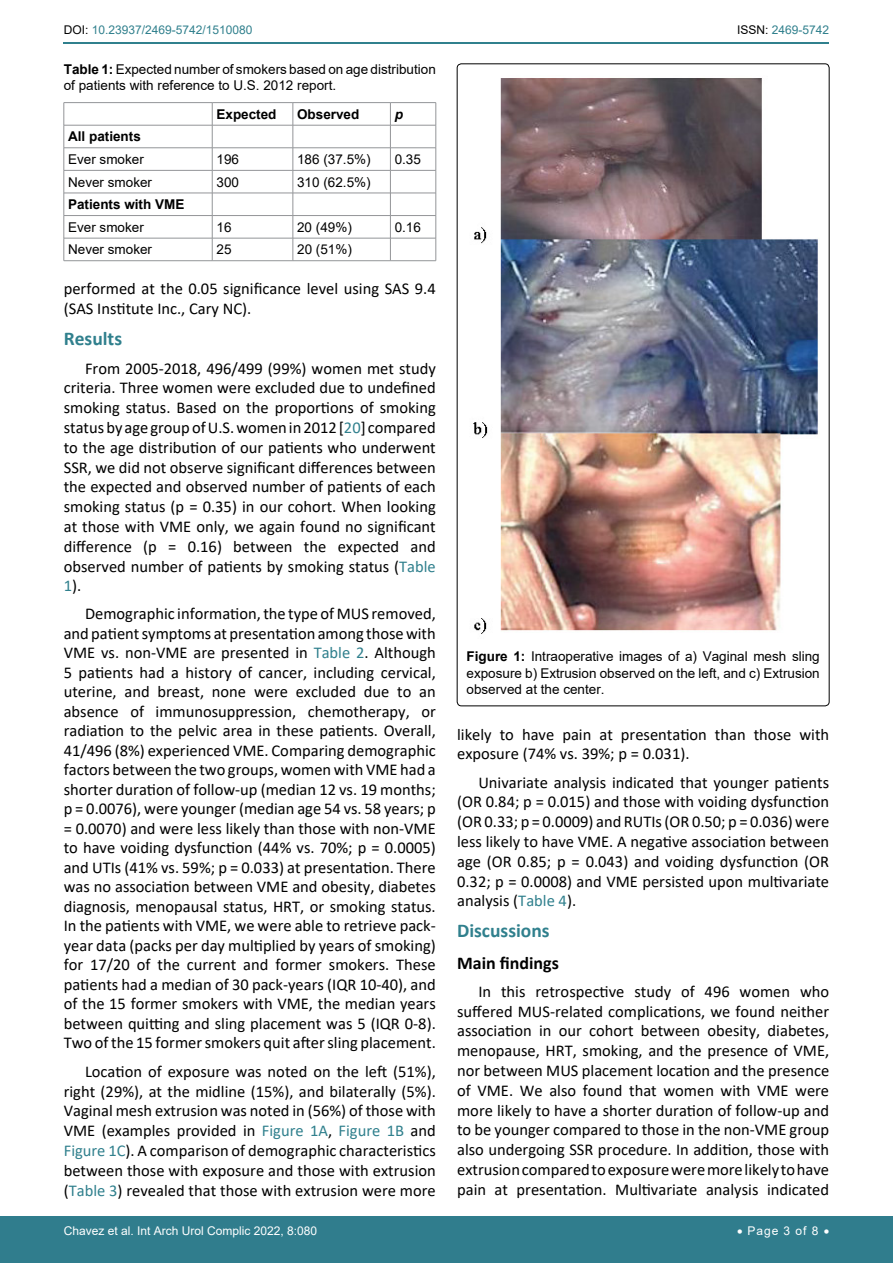
<style>
.page{position:relative;width:893px;height:1263px;background:#fff}
.page>*{position:absolute;margin:0;border:0;box-sizing:border-box;transform-origin:0 0}
.t1{font:700 19.5px "Calibri";color:#30808d}
.t2{font:700 18px "Calibri";color:#000}
.t3{font:16.5px/19.8px "Calibri";color:#000;text-align:justify}
.t4{font:13.5px/16.2px "Arial";color:#000}
.t5{font:700 13.5px "Arial";color:#000}
.t6{font:italic 700 13.5px "Arial";color:#000}
.t7{font:12px "Arial";color:#fff}
.t8{font:12px "Arial";color:#30808d}
.s1{color:#000}
.s2{font-weight:700}
.s3{color:#30808d}
</style>
<div class="page">
<hr style="left:64px;top:42px;width:765px;height:1px;background:#30808d">
<div style="left:0;top:1217px;width:893px;height:46px;background:#307d8d"></div>
<hr style="left:64px;top:102px;width:148px;height:1px;background:#939598">
<hr style="left:212px;top:102px;width:81px;height:1px;background:#939598">
<hr style="left:293px;top:102px;width:97px;height:1px;background:#939598">
<hr style="left:390px;top:102px;width:46px;height:1px;background:#939598">
<hr style="left:64px;top:125px;width:148px;height:1px;background:#939598">
<hr style="left:212px;top:125px;width:81px;height:1px;background:#939598">
<hr style="left:293px;top:125px;width:97px;height:1px;background:#939598">
<hr style="left:390px;top:125px;width:46px;height:1px;background:#939598">
<hr style="left:64px;top:148px;width:148px;height:1px;background:#939598">
<hr style="left:212px;top:148px;width:81px;height:1px;background:#939598">
<hr style="left:293px;top:148px;width:97px;height:1px;background:#939598">
<hr style="left:390px;top:148px;width:46px;height:1px;background:#939598">
<hr style="left:64px;top:170px;width:148px;height:1px;background:#939598">
<hr style="left:212px;top:170px;width:81px;height:1px;background:#939598">
<hr style="left:293px;top:170px;width:97px;height:1px;background:#939598">
<hr style="left:390px;top:170px;width:46px;height:1px;background:#939598">
<hr style="left:64px;top:193px;width:148px;height:1px;background:#939598">
<hr style="left:212px;top:193px;width:81px;height:1px;background:#939598">
<hr style="left:293px;top:193px;width:97px;height:1px;background:#939598">
<hr style="left:390px;top:193px;width:46px;height:1px;background:#939598">
<hr style="left:64px;top:215px;width:148px;height:1px;background:#939598">
<hr style="left:212px;top:215px;width:81px;height:1px;background:#939598">
<hr style="left:293px;top:215px;width:97px;height:1px;background:#939598">
<hr style="left:390px;top:215px;width:46px;height:1px;background:#939598">
<hr style="left:64px;top:238px;width:148px;height:1px;background:#939598">
<svg style="left:64px;top:103px;width:1px;height:157px"></svg>
<hr style="left:212px;top:238px;width:81px;height:1px;background:#939598">
<svg style="left:212px;top:103px;width:1px;height:157px"></svg>
<hr style="left:293px;top:238px;width:97px;height:1px;background:#939598">
<svg style="left:293px;top:103px;width:1px;height:157px"></svg>
<hr style="left:390px;top:238px;width:46px;height:1px;background:#939598">
<svg style="left:390px;top:103px;width:1px;height:157px"></svg>
<svg style="left:436px;top:103px;width:1px;height:158px"></svg>
<hr style="left:64px;top:260px;width:148px;height:1px;background:#939598">
<hr style="left:212px;top:260px;width:81px;height:1px;background:#939598">
<hr style="left:293px;top:260px;width:97px;height:1px;background:#939598">
<hr style="left:390px;top:260px;width:46px;height:1px;background:#939598">
<img style="left:473px;top:78px;width:345px;height:556px">
<p class="t8" style="left:64px;top:22px;width:190px"><span class="s1">DOI:</span> 10.23937/2469-5742/1510080</p>
<p class="t8" style="left:737px;top:22px;width:94px"><span class="s1">ISSN:</span> 2469-5742</p>
<p class="t4" style="left:64px;top:61px;width:374px"><span class="s2">Table 1:</span> Expected number of smokers based on age distribution of patients with reference to U.S. 2012 report.</p>
<p class="t5" style="left:216px;top:105px;width:62px">Expected</p>
<p class="t5" style="left:297px;top:105px;width:64px">Observed</p>
<p class="t6" style="left:395px;top:105px;width:10px">p</p>
<p class="t5" style="left:68px;top:127px;width:74px">All patients</p>
<p class="t4" style="left:68px;top:151px;width:77px">Ever smoker</p>
<p class="t4" style="left:216px;top:151px;width:24px">196</p>
<p class="t4" style="left:297px;top:151px;width:75px">186 (37.5%)</p>
<p class="t4" style="left:395px;top:151px;width:28px">0.35</p>
<p class="t4" style="left:68px;top:174px;width:86px">Never smoker</p>
<p class="t4" style="left:216px;top:174px;width:24px">300</p>
<p class="t4" style="left:297px;top:174px;width:75px">310 (62.5%)</p>
<p class="t5" style="left:68px;top:195px;width:118px">Patients with VME</p>
<p class="t4" style="left:68px;top:219px;width:77px">Ever smoker</p>
<p class="t4" style="left:216px;top:219px;width:17px">16</p>
<p class="t4" style="left:297px;top:219px;width:56px">20 (49%)</p>
<p class="t4" style="left:395px;top:219px;width:28px">0.16</p>
<p class="t4" style="left:68px;top:241px;width:86px">Never smoker</p>
<p class="t4" style="left:217px;top:241px;width:17px">25</p>
<p class="t4" style="left:297px;top:241px;width:56px">20 (51%)</p>
<p class="t3" style="left:64px;top:279px;width:374px">performed at the 0.05 significance level using SAS 9.4 (SAS Institute Inc., Cary NC).</p>
<p class="t1" style="left:64px;top:325px;width:60px">Results</p>
<p class="t3" style="left:64px;top:358px;width:374px;text-indent:21px">From 2005-2018, 496/499 (99%) women met study criteria. Three women were excluded due to undefined smoking status. Based on the proportions of smoking status by age group of U.S. women in 2012 [<span class="s3">20</span>] compared to the age distribution of our patients who underwent SSR, we did not observe significant differences between the expected and observed number of patients of each smoking status (p = 0.35) in our cohort. When looking at those with VME only, we again found no significant difference (p = 0.16) between the expected and observed number of patients by smoking status (<span class="s3">Table 1</span>).</p>
<p class="t3" style="left:64px;top:604px;width:374px;text-indent:21px">Demographic information,the type of MUS removed, and patient symptoms at presentation among those with VME vs. non-VME are presented in <span class="s3">Table 2</span>. Although 5 patients had a history of cancer, including cervical, uterine, and breast, none were excluded due to an absence of immunosuppression, chemotherapy, or radiation to the pelvic area in these patients. Overall, 41/496 (8%) experienced VME. Comparing demographic factors between the two groups, women with VME had a shorter duration of follow-up (median 12 vs. 19 months; p = 0.0076), were younger (median age 54 vs. 58 years; p = 0.0070) and were less likely than those with non-VME to have voiding dysfunction (44% vs. 70%; p = 0.0005) and UTIs (41% vs. 59%; p = 0.033) at presentation. There was no association between VME and obesity, diabetes diagnosis, menopausal status, HRT, or smoking status.<br>In the patients with VME, we were able to retrieve pack&shy;year data (packs per day multiplied by years of smoking) for 17/20 of the current and former smokers. These patients had a median of 30 pack-years (IQR 10-40), and of the 15 former smokers with VME, the median years between quitting and sling placement was 5 (IQR 0-8).<br>Two of the 15 former smokers quit after sling placement.</p>
<p class="t3" style="left:64px;top:1061px;width:374px;text-indent:21px">Location of exposure was noted on the left (51%), right (29%), at the midline (15%), and bilaterally (5%).<br>Vaginal mesh extrusion was noted in (56%) of those with VME (examples provided in <span class="s3">Figure 1A</span>, <span class="s3">Figure 1B</span> and <span class="s3">Figure 1C</span>). A comparison of demographic characteristics between those with exposure and those with extrusion (<span class="s3">Table 3</span>) revealed that those with extrusion were more</p>
<p class="t4" style="left:467px;top:648px;width:355px;text-align:justify"><span class="s2">Figure 1:</span> Intraoperative images of a) Vaginal mesh sling exposure b) Extrusion observed on the left, and c) Extrusion observed at the center.</p>
<p class="t3" style="left:457px;top:724px;width:374px">likely to have pain at presentation than those with exposure (74% vs. 39%; p = 0.031).</p>
<p class="t3" style="left:457px;top:772px;width:374px;text-indent:21px">Univariate analysis indicated that younger patients (OR 0.84; p = 0.015) and those with voiding dysfunction (OR 0.33; p = 0.0009) and RUTIs (OR 0.50; p = 0.036) were less likely to have VME. A negative association between age (OR 0.85; p = 0.043) and voiding dysfunction (OR 0.32; p = 0.0008) and VME persisted upon multivariate analysis (<span class="s3">Table 4</span>).</p>
<p class="t1" style="left:457px;top:917px;width:94px">Discussions</p>
<p class="t2" style="left:457px;top:950px;width:103px">Main findings</p>
<p class="t3" style="left:457px;top:981px;width:374px;text-indent:21px">In this retrospective study of 496 women who suffered MUS-related complications, we found neither association in our cohort between obesity, diabetes, menopause, HRT, smoking, and the presence of VME, nor between MUS placement location and the presence of VME. We also found that women with VME were more likely to have a shorter duration of follow-up and to be younger compared to those in the non-VME group also undergoing SSR procedure. In addition, those with extrusion compared to exposure were more likely to have pain at presentation. Multivariate analysis indicated</p>
<p class="t7" style="left:64px;top:1223px;width:255px">Chavez et al. Int Arch Urol Complic 2022, 8:080</p>
<p class="t7" style="left:737px;top:1223px;width:94px">• Page 3 of 8 •</p>
</div>
